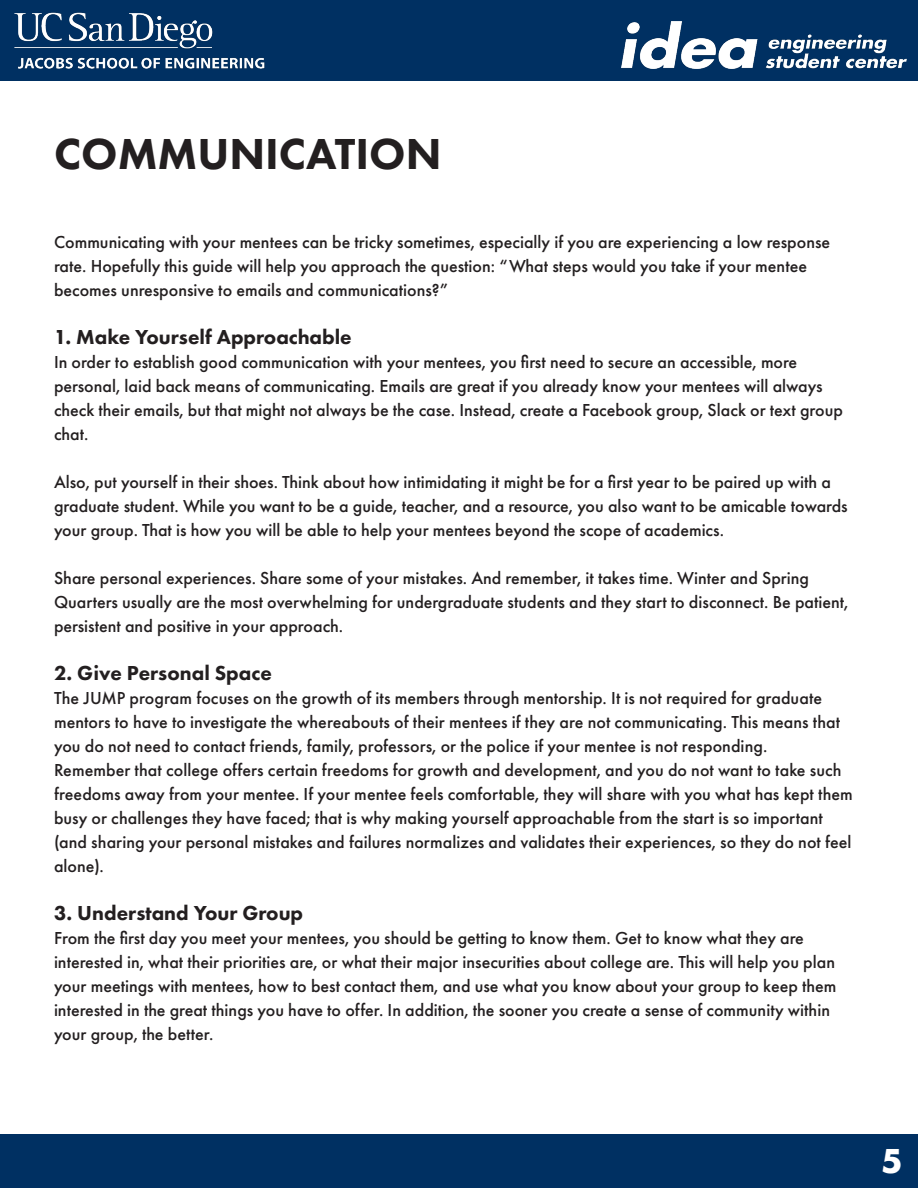
<style>
.page{position:relative;width:918px;height:1188px;background:#fff}
.page>*{position:absolute;margin:0;border:0;box-sizing:border-box;transform-origin:0 0}
.t1{font:800 45px "Futura PT";color:#231f20}
.t2{font:700 36px "Futura PT";color:#fff}
.t3{font:800 21px "Futura PT";color:#231f20}
.t4{font:500 18px/24px "Futura PT";color:#231f20}
</style>
<div class="page">
<div style="left:0;top:1134px;width:918px;height:54px;background:#003062"></div>
<div style="left:0;top:0;width:918px;height:81px;background:#003062"></div>
<img style="left:14px;top:12px;width:251px;height:57px">
<img style="left:621px;top:22px;width:286px;height:47px">
<p class="t1" style="left:54px;top:126px;width:389px">COMMUNICATION</p>
<p class="t4" style="left:54px;top:230px;width:778px">Communicating with your mentees can be tricky sometimes, especially if you are experiencing a low response rate. Hopefully this guide will help you approach the question: “What steps would you take if your mentee</p>
<p class="t4" style="left:54px;top:278px;width:396px">becomes unresponsive to emails and communications?”</p>
<p class="t3" style="left:54px;top:324px;width:299px">1. Make Yourself Approachable</p>
<p class="t4" style="left:54px;top:350px;width:790px">In order to establish good communication with your mentees, you first need to secure an accessible, more personal, laid back means of communicating. Emails are great if you already know your mentees will always check their emails, but that might not always be the case. Instead, create a Facebook group, Slack or text group chat.</p>
<p class="t4" style="left:54px;top:470px;width:795px">Also, put yourself in their shoes. Think about how intimidating it might be for a first year to be paired up with a graduate student. While you want to be a guide, teacher, and a resource, you also want to be amicable towards your group. That is how you will be able to help your mentees beyond the scope of academics.</p>
<p class="t4" style="left:54px;top:566px;width:796px">Share personal experiences. Share some of your mistakes. And remember, it takes time. Winter and Spring<br>Quarters usually are the most overwhelming for undergraduate students and they start to disconnect. Be patient, persistent and positive in your approach.</p>
<p class="t3" style="left:54px;top:660px;width:219px">2. Give Personal Space</p>
<p class="t4" style="left:54px;top:686px;width:788px">The JUMP program focuses on the growth of its members through mentorship. It is not required for graduate mentors to have to investigate the whereabouts of their mentees if they are not communicating. This means that you do not need to contact friends, family, professors, or the police if your mentee is not responding.</p>
<p class="t4" style="left:54px;top:758px;width:800px">Remember that college offers certain freedoms for growth and development, and you do not want to take such freedoms away from your mentee. If your mentee feels comfortable, they will share with you what has kept them busy or challenges they have faced; that is why making yourself approachable from the start is so important (and sharing your personal mistakes and failures normalizes and validates their experiences, so they do not feel alone).</p>
<p class="t3" style="left:54px;top:900px;width:251px">3. Understand Your Group</p>
<p class="t4" style="left:54px;top:926px;width:751px">From the first day you meet your mentees, you should be getting to know them. Get to know what they are</p>
<p class="t4" style="left:54px;top:950px;width:784px">interested in, what their priorities are, or what their major insecurities about college are. This will help you plan your meetings with mentees, how to best contact them, and use what you know about your group to keep them</p>
<p class="t4" style="left:54px;top:998px;width:778px">interested in the great things you have to offer. In addition, the sooner you create a sense of community within your group, the better.</p>
<h2 class="t2" style="left:881px;top:1138px;width:23px">5</h2>
</div>
